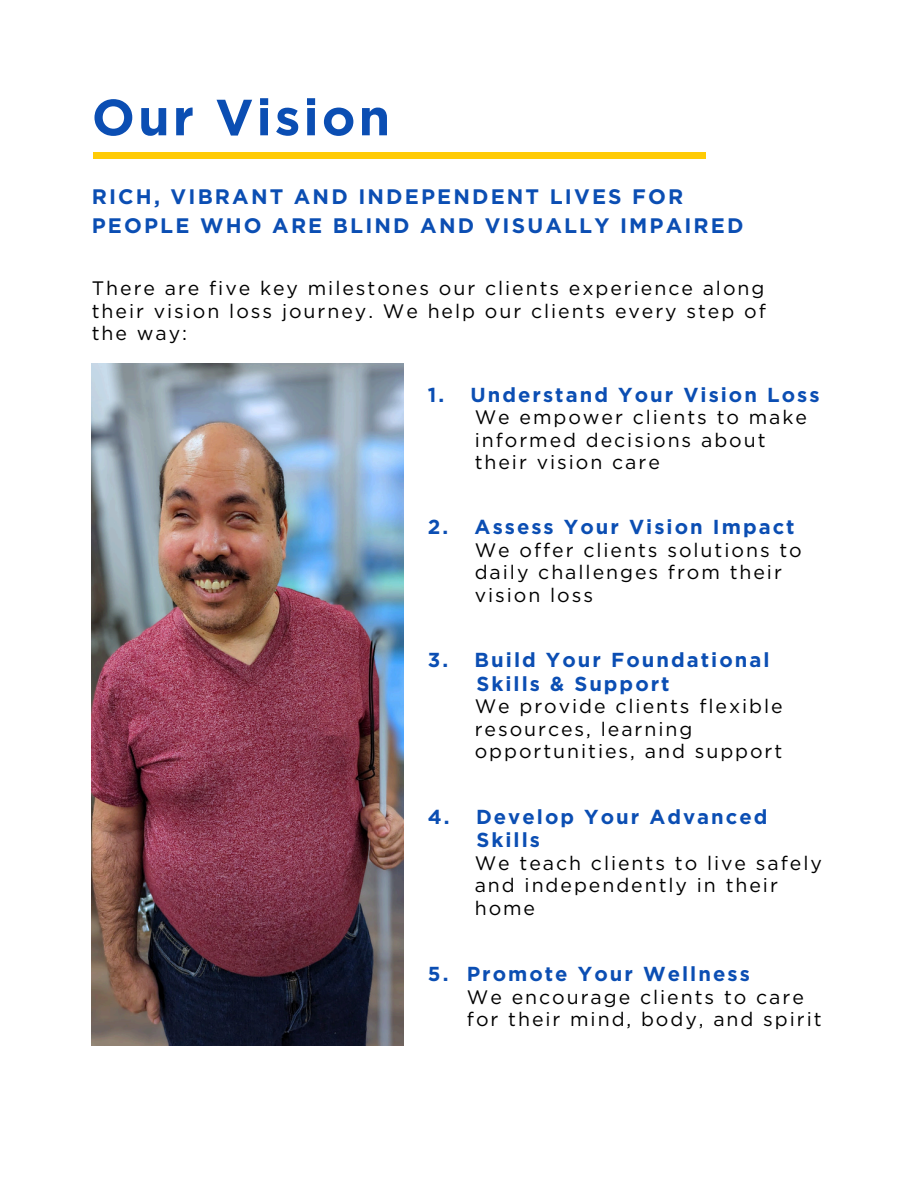
<style>
.page{position:relative;width:918px;height:1188px;background:#fff}
.page>*{position:absolute;margin:0;border:0;box-sizing:border-box;transform-origin:0 0}
.t1{font:700 50.85px "Gotham";letter-spacing:.06em;color:#0b4eb3}
.t2{font:700 21px/29.2px "Gotham";letter-spacing:.1em;color:#0b4eb3}
.t3{font:700 20.25px "Gotham";letter-spacing:.1em;color:#0b4eb3}
.t4{font:19.5px/22.5px "Gotham";letter-spacing:.1em;color:#000;text-align:justify}
</style>
<div class="page">
<img style="left:92px;top:363px;width:311px;height:682px">
<div style="left:93px;top:152px;width:612px;height:6px;background:#ffcb05"></div>
<h1 class="t1" style="left:92px;top:86px;width:300px">Our Vision</h1>
<p class="t2" style="left:92px;top:181px;width:653px">RICH, VIBRANT AND INDEPENDENT LIVES FOR<br>PEOPLE WHO ARE BLIND AND VISUALLY IMPAIRED</p>
<p class="t4" style="left:92px;top:277px;width:676px">There are five key milestones our clients experience along their vision loss journey. We help our clients every step of the way:</p>
<h2 class="t3" style="left:428px;top:382px;width:393px">1. Understand Your Vision Loss</h2>
<p class="t4" style="left:475px;top:406px;width:334px">We empower clients to make</p>
<p class="t4" style="left:475px;top:428px;width:292px">informed decisions about</p>
<p class="t4" style="left:475px;top:451px;width:187px">their vision care</p>
<p class="t3" style="left:428px;top:515px;width:368px">2. Assess Your Vision Impact</p>
<p class="t4" style="left:475px;top:539px;width:329px">We offer clients solutions to</p>
<p class="t4" style="left:475px;top:561px;width:309px">daily challenges from their</p>
<p class="t4" style="left:475px;top:584px;width:120px">vision loss</p>
<p class="t3" style="left:428px;top:648px;width:343px">3. Build Your Foundational</p>
<p class="t3" style="left:477px;top:671px;width:195px">Skills &amp; Support</p>
<p class="t4" style="left:475px;top:695px;width:310px">We provide clients flexible</p>
<p class="t4" style="left:475px;top:718px;width:219px">resources, learning</p>
<p class="t4" style="left:475px;top:740px;width:309px">opportunities, and support</p>
<p class="t3" style="left:428px;top:804px;width:341px">4. Develop Your Advanced</p>
<p class="t3" style="left:477px;top:828px;width:65px">Skills</p>
<p class="t4" style="left:475px;top:851px;width:349px">We teach clients to live safely</p>
<p class="t4" style="left:475px;top:874px;width:305px">and independently in their</p>
<p class="t4" style="left:475px;top:896px;width:62px">home</p>
<p class="t3" style="left:428px;top:962px;width:323px">5. Promote Your Wellness</p>
<p class="t4" style="left:467px;top:985px;width:338px">We encourage clients to care</p>
<p class="t4" style="left:467px;top:1008px;width:356px">for their mind, body, and spirit</p>
</div>
